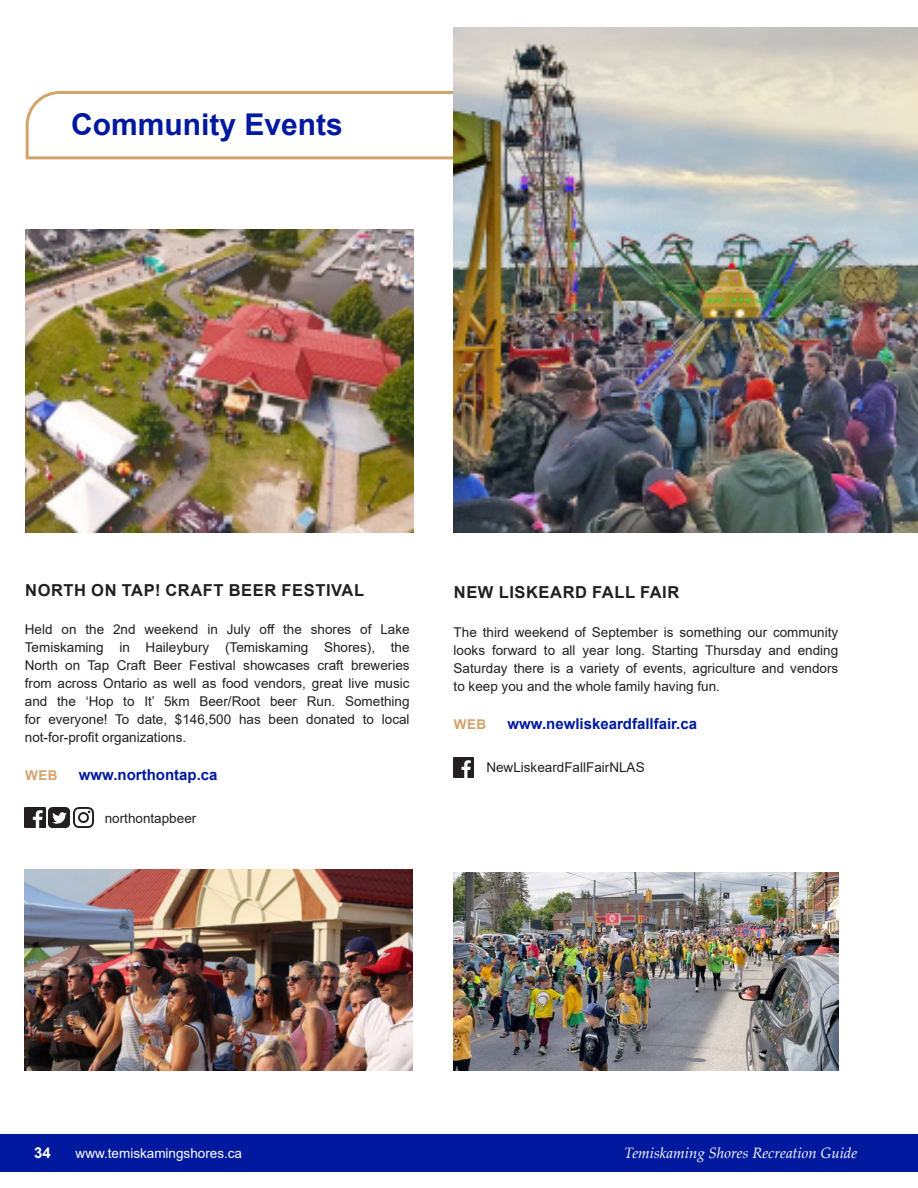
<style>
.page{position:relative;width:918px;height:1188px;background:#fff}
.page>*{position:absolute;margin:0;border:0;box-sizing:border-box;transform-origin:0 0}
.Section{font:700 30px "Arial";color:#00199f}
.Copy{font:700 16.5px "Arial";letter-spacing:.035em;color:#231f20}
.Copy-2{font:700 15px "Arial";color:#00199f}
.t1{font:italic 15px "Palatino Linotype";color:#fff}
.t2{font:700 15px "Arial";color:#fff}
.Copy-3{font:13.5px/18px "Arial";color:#231f20;text-align:justify}
.t3{font:13.5px "Arial";color:#fff}
.Copy-4{font:700 13.5px "Arial";letter-spacing:.035em;color:#d4a36b}
</style>
<div class="page">
<div style="left:0;top:1134px;width:918px;height:38px;background:#00199f"></div>
<svg style="left:25px;top:89px;width:429px;height:72px"></svg>
<img style="left:25px;top:807px;width:20px;height:21px">
<img style="left:49px;top:807px;width:20px;height:21px">
<img style="left:73px;top:807px;width:21px;height:21px">
<img style="left:454px;top:757px;width:20px;height:21px">
<img style="left:26px;top:230px;width:387px;height:302px">
<img style="left:25px;top:870px;width:387px;height:201px">
<img style="left:454px;top:27px;width:464px;height:505px">
<img style="left:454px;top:873px;width:384px;height:198px">
<p class="Section" style="left:71px;top:103px;width:273px">Community Events</p>
<p class="Copy" style="left:25px;top:578px;width:340px">NORTH ON TAP! CRAFT BEER FESTIVAL</p>
<p class="Copy-3" style="left:25px;top:620px;width:386px">Held on the 2nd weekend in July off the shores of Lake Temiskaming in Haileybury (Temiskaming Shores), the North on Tap Craft Beer Festival showcases craft breweries from across Ontario as well as food vendors, great live music and the ‘Hop to It’ 5km Beer/Root beer Run. Something for everyone! To date, $146,500 has been donated to local not-for-profit organizations.</p>
<p class="Copy-4" style="left:25px;top:766px;width:34px">WEB</p>
<p class="Copy-2" style="left:79px;top:765px;width:140px">www.northontap.ca</p>
<p class="Copy-3" style="left:105px;top:809px;width:93px">northontapbeer</p>
<p class="Copy" style="left:454px;top:581px;width:227px">NEW LISKEARD FALL FAIR</p>
<p class="Copy-3" style="left:454px;top:623px;width:386px">The third weekend of September is something our community looks forward to all year long. Starting Thursday and ending Saturday there is a variety of events, agriculture and vendors to keep you and the whole family having fun.</p>
<p class="Copy-4" style="left:454px;top:715px;width:34px">WEB</p>
<p class="Copy-2" style="left:508px;top:713px;width:191px">www.newliskeardfallfair.ca</p>
<p class="Copy-3" style="left:486px;top:758px;width:160px">NewLiskeardFallFairNLAS</p>
<p class="t2" style="left:34px;top:1142px;width:18px">34</p>
<p class="t3" style="left:76px;top:1144px;width:168px">www.temiskamingshores.ca</p>
<p class="t1" style="left:624px;top:1142px;width:234px">Temiskaming Shores Recreation Guide</p>
</div>
